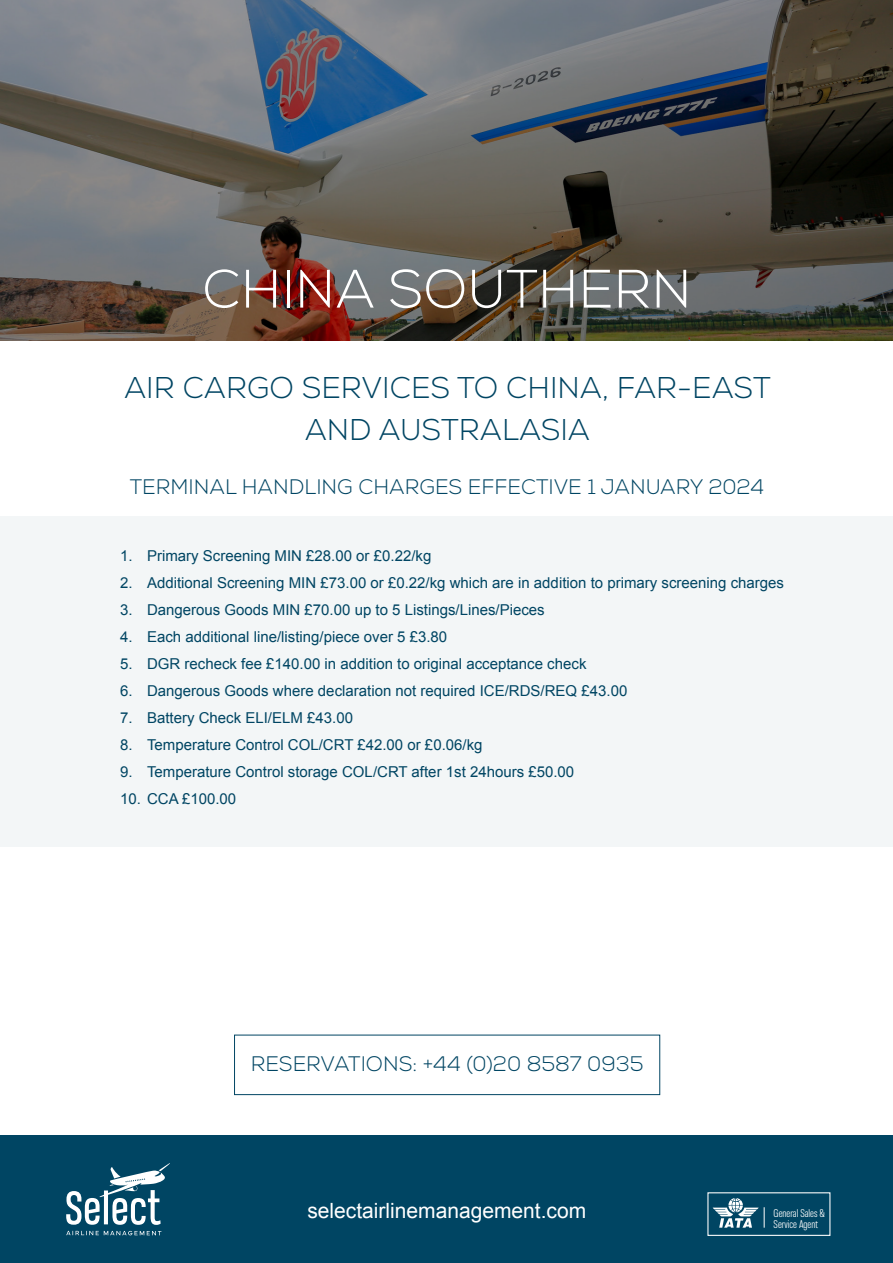
<style>
.page{position:relative;width:893px;height:1263px;background:#fff}
.page>*{position:absolute;margin:0;border:0;box-sizing:border-box;transform-origin:0 0}
.t1{font:300 54px "Nexa";color:#fff}
.t2{font:300 30px/42px "Nexa";color:#004563;text-align:center}
.t3{font:300 21px "Nexa";color:#004563}
.t4{font:21px "Arial";color:#fff}
.t5{font:15px "Arial";color:#004563}
.t6{font:condensed 11.25px/11.2px "Molde";color:#fff}
</style>
<div class="page">
<div style="left:0;top:516px;width:893px;height:331px;background:#f3f6f7"></div>
<svg style="left:0;top:0;width:893px;height:340px;background:#5e5c5b"></svg>
<div style="left:0;top:1135px;width:893px;height:128px;background:#004563"></div>
<div style="left:707px;top:1192px;width:123px;height:44px;border:1px solid #fff"></div>
<svg style="left:713px;top:1198px;width:52px;height:30px"></svg>
<svg style="left:66px;top:1231px;width:95px;height:4px"></svg>
<svg style="left:66px;top:1163px;width:104px;height:62px"></svg>
<div style="left:234px;top:1035px;width:426px;height:60px;border:1px solid #004563"></div>
<h1 class="t1" style="left:202px;top:257px;width:491px">CHINA SOUTHERN</h1>
<h2 class="t2" style="left:124px;top:367px;width:648px">AIR CARGO SERVICES TO CHINA, FAR-EAST<br>AND AUSTRALASIA</h2>
<h3 class="t3" style="left:130px;top:474px;width:636px">TERMINAL HANDLING CHARGES EFFECTIVE 1 JANUARY 2024</h3>
<p class="t5" style="left:120px;top:546px;width:313px">1. Primary Screening MIN £28.00 or £0.22/kg</p>
<p class="t5" style="left:120px;top:573px;width:665px">2. Additional Screening MIN £73.00 or £0.22/kg which are in addition to primary screening charges</p>
<p class="t5" style="left:120px;top:600px;width:426px">3. Dangerous Goods MIN £70.00 up to 5 Listings/Lines/Pieces</p>
<p class="t5" style="left:120px;top:627px;width:329px">4. Each additional line/listing/piece over 5 £3.80</p>
<p class="t5" style="left:120px;top:654px;width:468px">5. DGR recheck fee £140.00 in addition to original acceptance check</p>
<p class="t5" style="left:120px;top:681px;width:509px">6. Dangerous Goods where declaration not required ICE/RDS/REQ £43.00</p>
<p class="t5" style="left:120px;top:708px;width:234px">7. Battery Check ELI/ELM £43.00</p>
<p class="t5" style="left:120px;top:735px;width:364px">8. Temperature Control COL/CRT £42.00 or £0.06/kg</p>
<p class="t5" style="left:120px;top:762px;width:456px">9. Temperature Control storage COL/CRT after 1st 24hours £50.00</p>
<p class="t5" style="left:120px;top:789px;width:118px">10. CCA £100.00</p>
<h3 class="t3" style="left:251px;top:1051px;width:394px">RESERVATIONS: +44 (0)20 8587 0935</h3>
<h3 class="t4" style="left:307px;top:1197px;width:280px">selectairlinemanagement.com</h3>
<p class="t6" style="left:774px;top:1207px;width:53px">General Sales &amp;<br>Service Agent</p>
</div>
